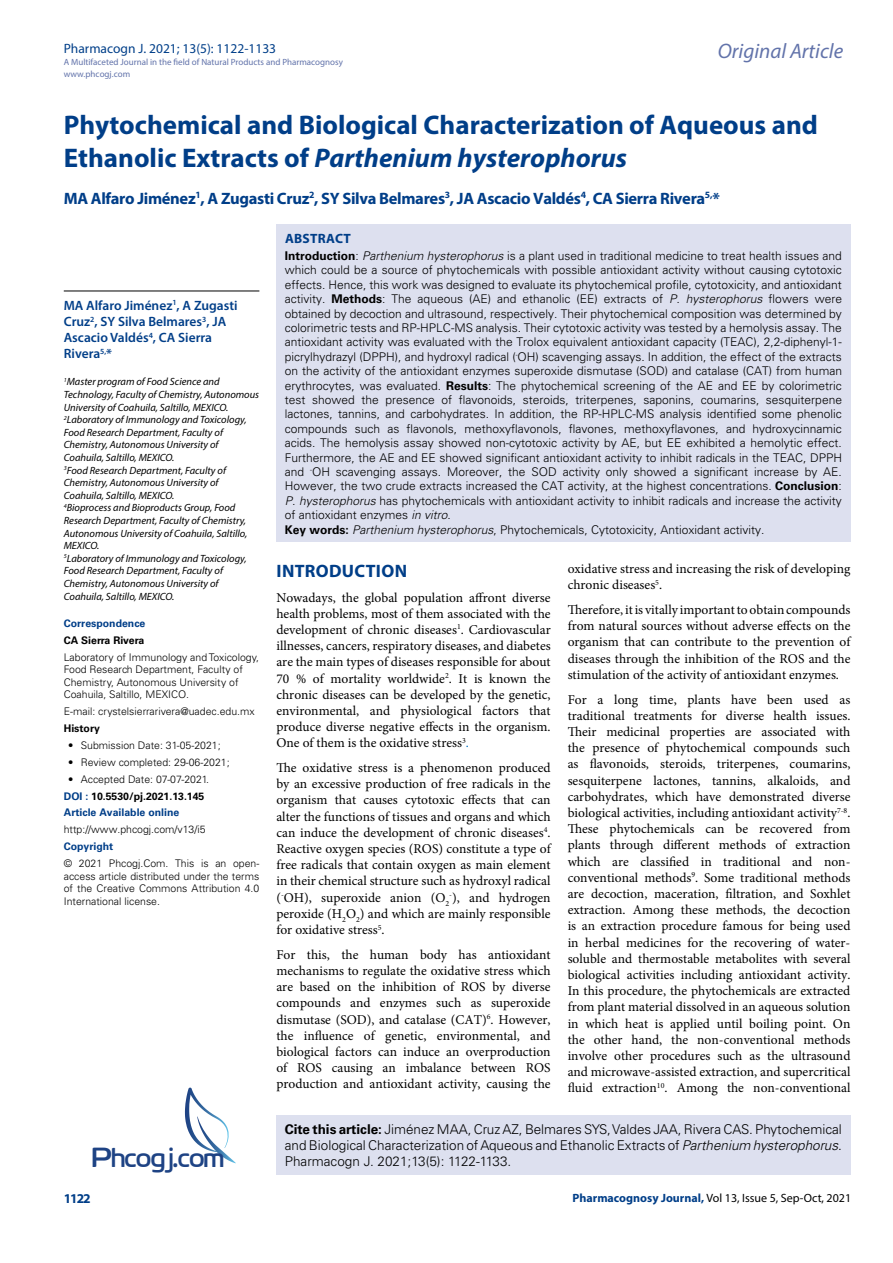
<style>
.page{position:relative;width:893px;height:1263px;background:#fff}
.page>*{position:absolute;margin:0;border:0;box-sizing:border-box;transform-origin:0 0}
.t1{font:27.6px "Cloud World";color:#1e4384}
.t2{font:700 27px/33px "Myriad Pro";color:#003e88}
.t3{font:italic 21px "Myriad Pro";color:#6273aa}
.t4{font:700 18px "Myriad Pro";letter-spacing:.015em;color:#003e88}
.t5{font:700 16.5px "Myriad Pro";letter-spacing:-.02em;color:#003e88}
.t6{font:13.5px/16.2px "Minion Pro";color:#000;text-align:justify}
.t7{font:300 13.5px/16.2px "Univers LT Std";color:#000}
.t8{font:600 13.5px/16.2px "Myriad Pro";color:#003e88}
.t9{font:13.5px "Myriad Pro";color:#003f89}
.t10{font:700 13.5px "Myriad Pro";letter-spacing:.02em;color:#003e88}
.t11{font:300 12px/14.4px "Univers LT Std";color:#000}
.t12{font:12px "Myriad Pro";color:#000}
.t13{font:italic 10.5px/12.6px "Myriad Pro";color:#000}
.t14{font:300 10.5px/12.6px "Univers LT Std";color:#000}
.t15{font:700 10.5px/16.8px "Univers LT Std";color:#003e88}
.t16{font:700 10.5px "Univers LT Std";color:#000}
.t17{font:9px/12px "Myriad Pro";color:#6273aa}
.s1{font-style:italic}
.s2{font-weight:300;color:#000}
.s3{color:#000}
.s4{font-weight:700}
.s5{color:#0070c0}
.s6{font-weight:700;color:#003e88}
</style>
<div class="page">
<div style="left:276px;top:1115px;width:574px;height:60px;background:#dde0ef"></div>
<svg style="left:185px;top:1087px;width:51px;height:76px"></svg>
<div style="left:276px;top:225px;width:574px;height:317px;background:#dde0ef"></div>
<hr style="left:64px;top:291px;width:195px;height:1px;background:#000">
<p class="t9" style="left:64px;top:40px;width:214px">Pharmacogn J. 2021; 13(5): 1122-1133</p>
<p class="t17" style="left:64px;top:55px;width:281px">A Multifaceted Journal in the field of Natural Products and Pharmacognosy www.phcogj.com</p>
<h3 class="t3" style="left:718px;top:38px;width:127px">Original Article</h3>
<h2 class="t2" style="left:64px;top:108px;width:756px">Phytochemical and Biological Characterization of Aqueous and<br>Ethanolic Extracts of <span class="s1">Parthenium hysterophorus</span></h2>
<p class="t5" style="left:64px;top:187px;width:658px">MA Alfaro Jiménez<sup>1</sup>, A Zugasti Cruz<sup>2</sup>, SY Silva Belmares<sup>3</sup>, JA Ascacio Valdés<sup>4</sup>, CA Sierra Rivera<sup>5,</sup>*</p>
<p class="t8" style="left:64px;top:297px;width:175px">MA Alfaro Jiménez<sup>1</sup>, A Zugasti<br>Cruz<sup>2</sup>, SY Silva Belmares<sup>3</sup>, JA<br>Ascacio Valdés<sup>4</sup>, CA Sierra<br>Rivera<sup>5,</sup>*</p>
<p class="t13" style="left:64px;top:375px;width:197px"><sup>1</sup>Master program of Food Science and Technology, Faculty of Chemistry, Autonomous University of Coahuila, Saltillo, MEXICO.<br><sup>2</sup>Laboratory of Immunology and Toxicology, Food Research Department, Faculty of Chemistry, Autonomous University of Coahuila, Saltillo, MEXICO.<br><sup>3</sup>Food Research Department, Faculty of Chemistry, Autonomous University of Coahuila, Saltillo, MEXICO.<br><sup>4</sup>Bioprocess and Bioproducts Group, Food Research Department, Faculty of Chemistry, Autonomous University of Coahuila, Saltillo, MEXICO.<br><sup>5</sup>Laboratory of Immunology and Toxicology, Food Research Department, Faculty of Chemistry, Autonomous University of Coahuila, Saltillo, MEXICO.</p>
<p class="t15" style="left:64px;top:615px;width:83px">Correspondence</p>
<p class="t16" style="left:64px;top:634px;width:82px">CA Sierra Rivera</p>
<p class="t14" style="left:64px;top:651px;width:197px">Laboratory of Immunology and Toxicology, Food Research Department, Faculty of Chemistry, Autonomous University of Coahuila, Saltillo, MEXICO.</p>
<p class="t14" style="left:64px;top:705px;width:192px">E-mail: crystelsierrarivera@uadec.edu.mx</p>
<p class="t16" style="left:64px;top:722px;width:38px">History</p>
<p class="t14" style="left:68px;top:739px;width:154px">• Submission Date: 31-05-2021;</p>
<p class="t14" style="left:68px;top:756px;width:163px">• Review completed: 29-06-2021;</p>
<p class="t15" style="left:64px;top:771px;width:147px;text-indent:4px"><span class="s2">• Accepted Date: 07-07-2021.<br></span>DOI : <span class="s3">10.5530/pj.2021.13.145<br></span>Article Available online</p>
<p class="t14" style="left:64px;top:823px;width:143px">http://www.phcogj.com/v13/i5</p>
<p class="t15" style="left:64px;top:838px;width:51px">Copyright</p>
<p class="t14" style="left:64px;top:857px;width:197px;text-align:justify">© 2021 Phcogj.Com. This is an open&shy;access article distributed under the terms of the Creative Commons Attribution 4.0<br>International license.</p>
<p class="t10" style="left:285px;top:230px;width:67px">ABSTRACT</p>
<p class="t11" style="left:285px;top:248px;width:559px"><span class="s4">Introduction</span>: <span class="s1">Parthenium hysterophorus</span> is a plant used in traditional medicine to treat health issues and which could be a source of phytochemicals with possible antioxidant activity without causing cytotoxic effects. Hence, this work was designed to evaluate its phytochemical profile, cytotoxicity, and antioxidant activity. <span class="s4">Methods</span>: The aqueous (AE) and ethanolic (EE) extracts of <span class="s1">P. hysterophorus</span> flowers were obtained by decoction and ultrasound, respectively. Their phytochemical composition was determined by colorimetric tests and RP-HPLC-MS analysis. Their cytotoxic activity was tested by a hemolysis assay. The antioxidant activity was evaluated with the Trolox equivalent antioxidant capacity (TEAC), 2,2-diphenyl-1- picrylhydrazyl (DPPH), and hydroxyl radical (<sup>-</sup>OH) scavenging assays. In addition, the effect of the extracts on the activity of the antioxidant enzymes superoxide dismutase (SOD) and catalase (CAT) from human erythrocytes, was evaluated. <span class="s4">Results</span>: The phytochemical screening of the AE and EE by colorimetric test showed the presence of flavonoids, steroids, triterpenes, saponins, coumarins, sesquiterpene lactones, tannins, and carbohydrates. In addition, the RP-HPLC-MS analysis identified some phenolic compounds such as flavonols, methoxyflavonols, flavones, methoxyflavones, and hydroxycinnamic acids. The hemolysis assay showed non-cytotoxic activity by AE, but EE exhibited a hemolytic effect.<br>Furthermore, the AE and EE showed significant antioxidant activity to inhibit radicals in the TEAC, DPPH and <sup>-</sup>OH scavenging assays. Moreover, the SOD activity only showed a significant increase by AE.<br>However, the two crude extracts increased the CAT activity, at the highest concentrations. <span class="s4">Conclusion</span>:<br><span class="s1">P. hysterophorus</span> has phytochemicals with antioxidant activity to inhibit radicals and increase the activity of antioxidant enzymes <span class="s1">in vitro</span>.<br><span class="s4">Key words:</span> <span class="s1">Parthenium hysterophorus</span>, Phytochemicals, Cytotoxicity, Antioxidant activity.</p>
<h3 class="t4" style="left:277px;top:559px;width:132px">INTRODUCTION</h3>
<p class="t6" style="left:276px;top:589px;width:276px">Nowadays, the global population affront diverse health problems, most of them associated with the development of chronic diseases<sup>1</sup>. Cardiovascular illnesses, cancers, respiratory diseases, and diabetes are the main types of diseases responsible for about 70 % of mortality worldwide<sup>2</sup>. It is known the chronic diseases can be developed by the genetic, environmental, and physiological factors that produce diverse negative effects in the organism.<br>One of them is the oxidative stress<sup>3</sup><span class="s5">.</span></p>
<p class="t6" style="left:276px;top:760px;width:276px">The oxidative stress is a phenomenon produced by an excessive production of free radicals in the organism that causes cytotoxic effects that can alter the functions of tissues and organs and which can induce the development of chronic diseases<sup>4</sup>.<br>Reactive oxygen species (ROS) constitute a type of free radicals that contain oxygen as main element in their chemical structure such as hydroxyl radical (<sup>-</sup>OH), superoxide anion (O<sub>2</sub><sup>-</sup>), and hydrogen peroxide (H<sub>2</sub>O<sub>2</sub>) and which are mainly responsible for oxidative stress<sup>5</sup>.</p>
<p class="t6" style="left:276px;top:946px;width:276px">For this, the human body has antioxidant mechanisms to regulate the oxidative stress which are based on the inhibition of ROS by diverse compounds and enzymes such as superoxide dismutase (SOD), and catalase (CAT)<sup>6</sup>. However, the influence of genetic, environmental, and biological factors can induce an overproduction of ROS causing an imbalance between ROS production and antioxidant activity, causing the</p>
<p class="t6" style="left:568px;top:561px;width:284px">oxidative stress and increasing the risk of developing chronic diseases<sup>5</sup>.</p>
<p class="t6" style="left:568px;top:602px;width:284px">Therefore, it is vitally important to obtain compounds from natural sources without adverse effects on the organism that can contribute to the prevention of diseases through the inhibition of the ROS and the stimulation of the activity of antioxidant enzymes.</p>
<p class="t6" style="left:568px;top:691px;width:284px">For a long time, plants have been used as traditional treatments for diverse health issues.<br>Their medicinal properties are associated with the presence of phytochemical compounds such as flavonoids, steroids, triterpenes, coumarins, sesquiterpene lactones, tannins, alkaloids, and carbohydrates, which have demonstrated diverse biological activities, including antioxidant activity<sup>7-8</sup>.<br>These phytochemicals can be recovered from plants through different methods of extraction which are classified in traditional and non&shy;conventional methods<sup>9</sup>. Some traditional methods are decoction, maceration, filtration, and Soxhlet extraction. Among these methods, the decoction is an extraction procedure famous for being used in herbal medicines for the recovering of water&shy;soluble and thermostable metabolites with several biological activities including antioxidant activity.<br>In this procedure, the phytochemicals are extracted from plant material dissolved in an aqueous solution in which heat is applied until boiling point. On the other hand, the non-conventional methods involve other procedures such as the ultrasound and microwave-assisted extraction, and supercritical fluid extraction<sup>10</sup>. Among the non-conventional</p>
<p class="t7" style="left:285px;top:1121px;width:559px"><span class="s4">Cite this article:</span> Jiménez MAA, Cruz AZ, Belmares SYS, Valdes JAA, Rivera CAS. Phytochemical and Biological Characterization of Aqueous and Ethanolic Extracts of <span class="s1">Parthenium hysterophorus</span>.</p>
<h1 class="t1" style="left:92px;top:1136px;width:134px">Phcogj.com</h1>
<p class="t7" style="left:285px;top:1153px;width:228px">Pharmacogn J. 2021;13(5): 1122-1133.</p>
<p class="t10" style="left:64px;top:1190px;width:29px">1122</p>
<p class="t12" style="left:572px;top:1190px;width:280px"><span class="s6">Pharmacognosy Journal,</span> Vol 13, Issue 5, Sep-Oct, 2021</p>
</div>
